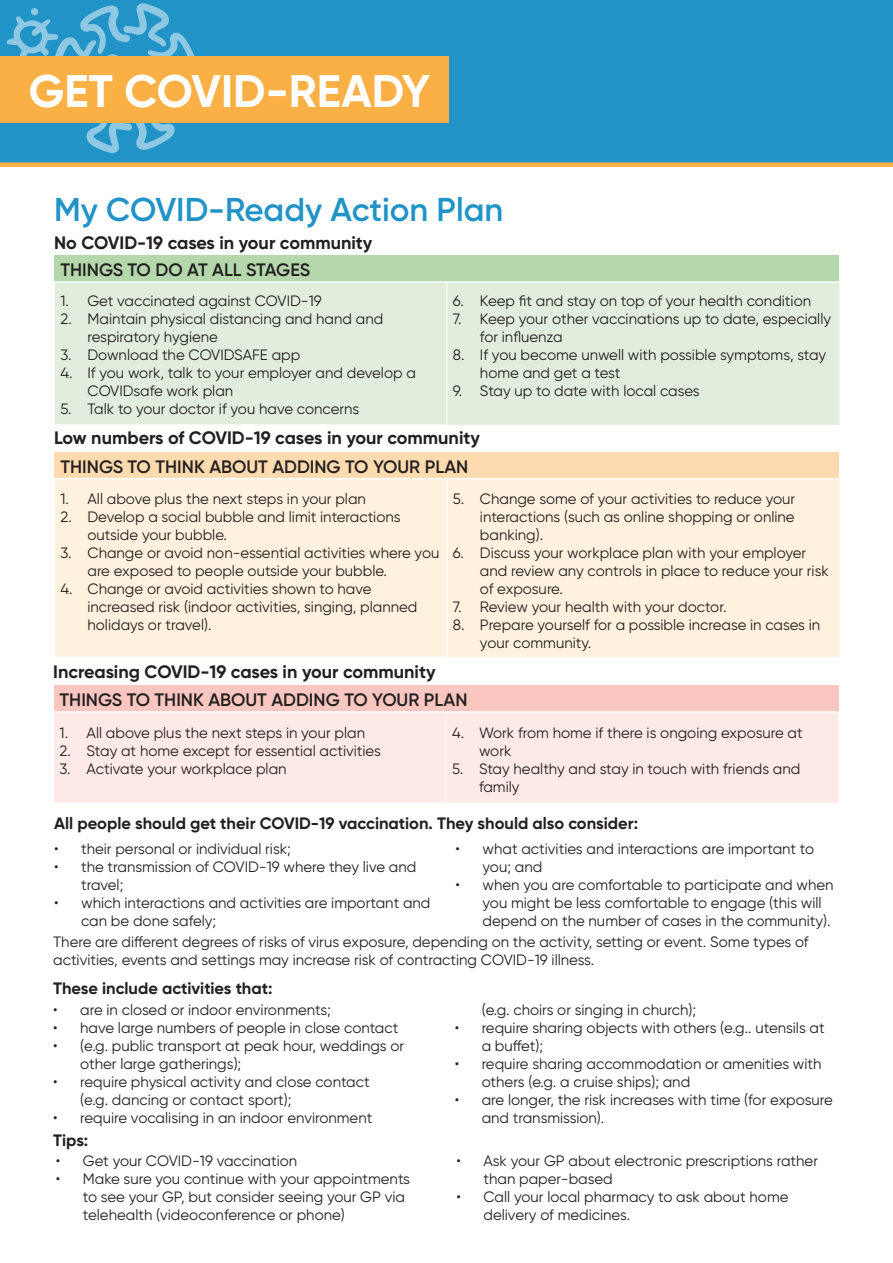
<style>
.page{position:relative;width:893px;height:1263px;background:#fff}
.page>*{position:absolute;margin:0;border:0;box-sizing:border-box;transform-origin:0 0}
.t1{font:700 45.6px "Gilroy";color:#fff}
.t2{font:600 33px "Gilroy";color:#2193c6}
.t3{font:700 18px "Gilroy";color:#231f20}
.t4{font:600 18px "Gilroy";color:#231f20}
.t5{font:700 16.5px "Gilroy";color:#231f20}
.t6{font:15px/18px "Gilroy";color:#231f20}
</style>
<div class="page">
<div style="left:54px;top:256px;width:785px;height:26px;background:#b5d7ac"></div>
<div style="left:55px;top:283px;width:784px;height:142px;background:#e1eedd"></div>
<hr style="left:447px;top:281px;width:392px;height:2px;background:#fff">
<hr style="left:54px;top:281px;width:393px;height:2px;background:#fff">
<hr style="left:447px;top:283px;width:1px;height:141px;background:#fff">
<hr style="left:54px;top:424px;width:393px;height:1px;background:#fff">
<div style="left:54px;top:452px;width:785px;height:27px;background:#fedbaf"></div>
<div style="left:55px;top:479px;width:784px;height:178px;background:#fef1de"></div>
<hr style="left:447px;top:478px;width:392px;height:1px;background:#fff">
<hr style="left:54px;top:478px;width:393px;height:1px;background:#fff">
<hr style="left:447px;top:479px;width:1px;height:178px;background:#fff">
<div style="left:54px;top:686px;width:784px;height:26px;background:#f9c7c0"></div>
<div style="left:54px;top:713px;width:784px;height:90px;background:#fde9e5"></div>
<hr style="left:446px;top:711px;width:392px;height:2px;background:#fff">
<hr style="left:53px;top:711px;width:393px;height:2px;background:#fff">
<hr style="left:446px;top:713px;width:1px;height:89px;background:#fff">
<hr style="left:53px;top:802px;width:393px;height:1px;background:#fff">
<div style="left:1px;top:0;width:892px;height:165px;background:#2193c6"></div>
<div style="left:0;top:162px;width:893px;height:5px;background:#fbb046"></div>
<svg style="left:6px;top:3px;width:197px;height:150px"></svg>
<div style="left:0;top:57px;width:448px;height:66px;background:#fbb046"></div>
<p class="t1" style="left:29px;top:62px;width:403px">GET COVID-READY</p>
<p class="t2" style="left:54px;top:189px;width:451px">My COVID-Ready Action Plan</p>
<p class="t3" style="left:54px;top:231px;width:320px">No COVID-19 cases in your community</p>
<p class="t4" style="left:60px;top:259px;width:251px">THINGS TO DO AT ALL STAGES</p>
<p class="t6" style="left:60px;top:292px;width:263px">1. Get vaccinated against COVID-19</p>
<p class="t6" style="left:87px;top:310px;width:297px;text-indent:-27px">2. Maintain physical distancing and hand and respiratory hygiene</p>
<p class="t6" style="left:60px;top:346px;width:241px">3. Download the COVIDSAFE app</p>
<p class="t6" style="left:87px;top:364px;width:330px;text-indent:-27px">4. If you work, talk to your employer and develop a<br>COVIDsafe work plan</p>
<p class="t6" style="left:60px;top:400px;width:300px">5. Talk to your doctor if you have concerns</p>
<p class="t6" style="left:453px;top:292px;width:360px">6. Keep fit and stay on top of your health condition</p>
<p class="t6" style="left:480px;top:310px;width:353px;text-indent:-27px">7. Keep your other vaccinations up to date, especially for influenza</p>
<p class="t6" style="left:480px;top:346px;width:348px;text-indent:-27px">8. If you become unwell with possible symptoms, stay home and get a test</p>
<p class="t6" style="left:453px;top:382px;width:248px">9. Stay up to date with local cases</p>
<p class="t3" style="left:54px;top:427px;width:427px">Low numbers of COVID-19 cases in your community</p>
<p class="t4" style="left:60px;top:455px;width:409px">THINGS TO THINK ABOUT ADDING TO YOUR PLAN</p>
<p class="t6" style="left:60px;top:490px;width:307px">1. All above plus the next steps in your plan</p>
<p class="t6" style="left:87px;top:508px;width:315px;text-indent:-27px">2. Develop a social bubble and limit interactions outside your bubble.</p>
<p class="t6" style="left:87px;top:544px;width:353px;text-indent:-27px">3. Change or avoid non-essential activities where you are exposed to people outside your bubble.</p>
<p class="t6" style="left:87px;top:580px;width:332px;text-indent:-27px">4. Change or avoid activities shown to have increased risk (indoor activities, singing, planned holidays or travel).</p>
<p class="t6" style="left:480px;top:490px;width:317px;text-align:justify;text-indent:-27px">5. Change some of your activities to reduce your interactions (such as online shopping or online banking).</p>
<p class="t6" style="left:480px;top:544px;width:350px;text-indent:-27px">6. Discuss your workplace plan with your employer and review any controls in place to reduce your risk of exposure.</p>
<p class="t6" style="left:453px;top:598px;width:275px">7. Review your health with your doctor.</p>
<p class="t6" style="left:480px;top:616px;width:342px;text-indent:-27px">8. Prepare yourself for a possible increase in cases in your community.</p>
<p class="t3" style="left:53px;top:660px;width:384px">Increasing COVID-19 cases in your community</p>
<p class="t4" style="left:60px;top:688px;width:409px">THINGS TO THINK ABOUT ADDING TO YOUR PLAN</p>
<p class="t6" style="left:60px;top:724px;width:307px">1. All above plus the next steps in your plan</p>
<p class="t6" style="left:60px;top:742px;width:323px">2. Stay at home except for essential activities</p>
<p class="t6" style="left:60px;top:760px;width:229px">3. Activate your workplace plan</p>
<p class="t6" style="left:479px;top:724px;width:325px;text-indent:-27px">4. Work from home if there is ongoing exposure at work</p>
<p class="t6" style="left:479px;top:760px;width:323px;text-indent:-27px">5. Stay healthy and stay in touch with friends and family</p>
<p class="t5" style="left:54px;top:813px;width:586px">All people should get their COVID-19 vaccination. They should also consider:</p>
<p class="t6" style="left:54px;top:840px;width:238px">• their personal or individual risk;</p>
<p class="t6" style="left:81px;top:858px;width:337px;text-indent:-27px">• the transmission of COVID-19 where they live and travel;</p>
<p class="t6" style="left:81px;top:894px;width:351px;text-indent:-27px">• which interactions and activities are important and can be done safely;</p>
<p class="t6" style="left:483px;top:840px;width:333px;text-indent:-27px">• what activities and interactions are important to you; and</p>
<p class="t6" style="left:483px;top:876px;width:352px;text-indent:-27px">• when you are comfortable to participate and when you might be less comfortable to engage (this will depend on the number of cases in the community).</p>
<p class="t6" style="left:53px;top:932px;width:757px">There are different degrees of risks of virus exposure, depending on the activity, setting or event. Some types of activities, events and settings may increase risk of contracting COVID-19 illness.</p>
<p class="t5" style="left:53px;top:978px;width:221px">These include activities that:</p>
<p class="t6" style="left:53px;top:1001px;width:279px">• are in closed or indoor environments;</p>
<p class="t6" style="left:53px;top:1019px;width:347px">• have large numbers of people in close contact</p>
<p class="t6" style="left:80px;top:1037px;width:326px;text-indent:-27px">• (e.g. public transport at peak hour, weddings or other large gatherings);</p>
<p class="t6" style="left:80px;top:1073px;width:291px;text-indent:-27px">• require physical activity and close contact (e.g. dancing or contact sport);</p>
<p class="t6" style="left:53px;top:1109px;width:321px">• require vocalising in an indoor environment</p>
<p class="t6" style="left:482px;top:1001px;width:216px">(e.g. choirs or singing in church);</p>
<p class="t6" style="left:482px;top:1019px;width:345px;text-indent:-27px">• require sharing objects with others (e.g.. utensils at a buffet);</p>
<p class="t6" style="left:482px;top:1055px;width:341px;text-indent:-27px">• require sharing accommodation or amenities with others (e.g. a cruise ships); and</p>
<p class="t6" style="left:482px;top:1091px;width:353px;text-indent:-27px">• are longer, the risk increases with time (for exposure and transmission).</p>
<p class="t5" style="left:53px;top:1130px;width:37px">Tips:</p>
<p class="t6" style="left:56px;top:1152px;width:243px">• Get your COVID-19 vaccination</p>
<p class="t6" style="left:83px;top:1170px;width:329px;text-indent:-27px">• Make sure you continue with your appointments to see your GP, but consider seeing your GP via telehealth (videoconference or phone)</p>
<p class="t6" style="left:483px;top:1152px;width:336px;text-indent:-27px">• Ask your GP about electronic prescriptions rather than paper-based</p>
<p class="t6" style="left:483px;top:1188px;width:307px;text-indent:-27px">• Call your local pharmacy to ask about home delivery of medicines.</p>
</div>
